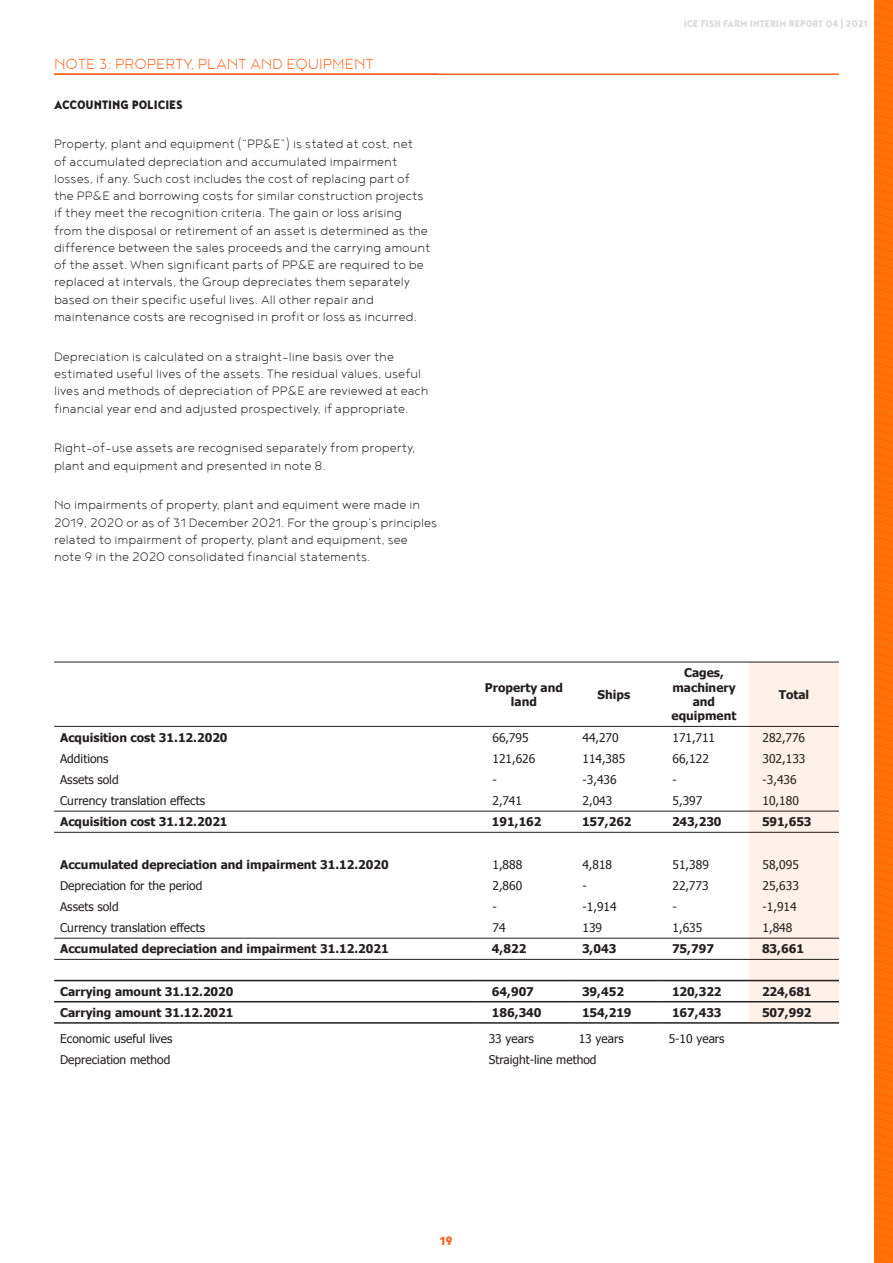
<style>
.page{position:relative;width:893px;height:1263px;background:#fff}
.page>*{position:absolute;margin:0;border:0;box-sizing:border-box;transform-origin:0 0}
.Heading_3{font:300 18px "Noyh W01";color:#ff661f}
.t1{font:300 15px/17.2px "Noyh W01";color:#231f20}
.Normal_BOLD{font:900 15px "Noyh Geometric Slim";color:#231f20}
.t2{font:900 15px "Noyh Geometric Slim";color:#ff661f}
.t3{font:700 12px/14.4px "Tahoma";color:#231f20;text-align:center}
.t4{font:12px "Tahoma";color:#231f20}
.t5{font:900 12px "Noyh Geometric Slim";color:#dcdcdc}
</style>
<div class="page">
<img style="left:875px;top:0;width:18px;height:1263px">
<div style="left:749px;top:663px;width:90px;height:359px;background:#fff0e9"></div>
<hr style="left:54px;top:662px;width:425px;height:1px;background:#231f20">
<hr style="left:479px;top:662px;width:90px;height:1px;background:#231f20">
<hr style="left:569px;top:662px;width:90px;height:1px;background:#231f20">
<hr style="left:659px;top:662px;width:90px;height:1px;background:#231f20">
<hr style="left:749px;top:662px;width:90px;height:1px;background:#231f20">
<hr style="left:54px;top:726px;width:425px;height:1px;background:#231f20">
<hr style="left:479px;top:726px;width:90px;height:1px;background:#231f20">
<hr style="left:569px;top:726px;width:90px;height:1px;background:#231f20">
<hr style="left:659px;top:726px;width:90px;height:1px;background:#231f20">
<hr style="left:749px;top:726px;width:90px;height:1px;background:#231f20">
<hr style="left:54px;top:811px;width:425px;height:1px;background:#231f20">
<hr style="left:479px;top:811px;width:90px;height:1px;background:#231f20">
<hr style="left:569px;top:811px;width:90px;height:1px;background:#231f20">
<hr style="left:659px;top:811px;width:90px;height:1px;background:#231f20">
<hr style="left:749px;top:811px;width:90px;height:1px;background:#231f20">
<hr style="left:54px;top:832px;width:425px;height:1px;background:#231f20">
<hr style="left:479px;top:832px;width:90px;height:1px;background:#231f20">
<hr style="left:569px;top:832px;width:90px;height:1px;background:#231f20">
<hr style="left:659px;top:832px;width:90px;height:1px;background:#231f20">
<hr style="left:749px;top:832px;width:90px;height:1px;background:#231f20">
<hr style="left:54px;top:938px;width:425px;height:1px;background:#231f20">
<hr style="left:479px;top:938px;width:90px;height:1px;background:#231f20">
<hr style="left:569px;top:938px;width:90px;height:1px;background:#231f20">
<hr style="left:659px;top:938px;width:90px;height:1px;background:#231f20">
<hr style="left:749px;top:938px;width:90px;height:1px;background:#231f20">
<hr style="left:54px;top:959px;width:425px;height:1px;background:#231f20">
<hr style="left:479px;top:959px;width:90px;height:1px;background:#231f20">
<hr style="left:569px;top:959px;width:90px;height:1px;background:#231f20">
<hr style="left:659px;top:959px;width:90px;height:1px;background:#231f20">
<hr style="left:749px;top:959px;width:90px;height:1px;background:#231f20">
<hr style="left:54px;top:980px;width:425px;height:1px;background:#231f20">
<hr style="left:479px;top:980px;width:90px;height:1px;background:#231f20">
<hr style="left:569px;top:980px;width:90px;height:1px;background:#231f20">
<hr style="left:659px;top:980px;width:90px;height:1px;background:#231f20">
<hr style="left:749px;top:980px;width:90px;height:1px;background:#231f20">
<hr style="left:54px;top:1001px;width:425px;height:1px;background:#231f20">
<hr style="left:479px;top:1001px;width:90px;height:1px;background:#231f20">
<hr style="left:569px;top:1001px;width:90px;height:1px;background:#231f20">
<hr style="left:659px;top:1001px;width:90px;height:1px;background:#231f20">
<hr style="left:749px;top:1001px;width:90px;height:1px;background:#231f20">
<hr style="left:54px;top:1022px;width:425px;height:2px;background:#231f20">
<hr style="left:479px;top:1022px;width:90px;height:2px;background:#231f20">
<hr style="left:569px;top:1022px;width:90px;height:2px;background:#231f20">
<hr style="left:659px;top:1022px;width:90px;height:2px;background:#231f20">
<hr style="left:749px;top:1022px;width:90px;height:2px;background:#231f20">
<hr style="left:54px;top:73px;width:785px;height:2px;background:#ff661f">
<p class="Heading_3" style="left:54px;top:54px;width:321px">NOTE 3: PROPERTY, PLANT AND EQUIPMENT</p>
<p class="Normal_BOLD" style="left:54px;top:95px;width:130px">ACCOUNTING POLICIES</p>
<p class="t1" style="left:54px;top:135px;width:378px">Property, plant and equipment (“PP&amp;E”) is stated at cost, net<br>of accumulated depreciation and accumulated impairment losses, if any. Such cost includes the cost of replacing part of the PP&amp;E and borrowing costs for similar construction projects if they meet the recognition criteria. The gain or loss arising from the disposal or retirement of an asset is determined as the difference between the sales proceeds and the carrying amount of the asset. When significant parts of PP&amp;E are required to be replaced at intervals, the Group depreciates them separately based on their specific useful lives. All other repair and maintenance costs are recognised in profit or loss as incurred.</p>
<p class="t1" style="left:54px;top:347px;width:376px">Depreciation is calculated on a straight-line basis over the estimated useful lives of the assets. The residual values, useful lives and methods of depreciation of PP&amp;E are reviewed at each financial year end and adjusted prospectively, if appropriate.</p>
<p class="t1" style="left:54px;top:439px;width:363px">Right-of-use assets are recognised separately from property, plant and equipment and presented in note 8.</p>
<p class="t1" style="left:54px;top:496px;width:385px">No impairments of property, plant and equiment were made in 2019, 2020 or as of 31 December 2021. For the group’s principles related to impairment of property, plant and equipment, see note 9 in the 2020 consolidated financial statements.</p>
<p class="t5" style="left:684px;top:16px;width:185px">ICE FISH FARM INTERIM REPORT Q4 | 2021</p>
<p class="t3" style="left:485px;top:679px;width:79px">Property and land</p>
<p class="t3" style="left:598px;top:686px;width:34px">Ships</p>
<p class="t3" style="left:672px;top:665px;width:66px">Cages, machinery and equipment</p>
<p class="t3" style="left:779px;top:686px;width:32px">Total</p>
<p class="t3" style="left:60px;top:729px;width:169px">Acquisition cost 31.12.2020</p>
<p class="t4" style="left:492px;top:729px;width:38px">66,795</p>
<p class="t4" style="left:582px;top:729px;width:38px">44,270</p>
<p class="t4" style="left:672px;top:729px;width:44px">171,711</p>
<p class="t4" style="left:762px;top:729px;width:44px">282,776</p>
<p class="t4" style="left:60px;top:750px;width:50px">Additions</p>
<p class="t4" style="left:492px;top:750px;width:44px">121,626</p>
<p class="t4" style="left:582px;top:750px;width:44px">114,385</p>
<p class="t4" style="left:672px;top:750px;width:38px">66,122</p>
<p class="t4" style="left:762px;top:750px;width:44px">302,133</p>
<p class="t4" style="left:60px;top:771px;width:60px">Assets sold</p>
<p class="t4" style="left:492px;top:771px;width:6px">-</p>
<p class="t4" style="left:582px;top:771px;width:36px">-3,436</p>
<p class="t4" style="left:672px;top:771px;width:6px">-</p>
<p class="t4" style="left:762px;top:771px;width:36px">-3,436</p>
<p class="t4" style="left:60px;top:793px;width:146px">Currency translation effects</p>
<p class="t4" style="left:492px;top:793px;width:31px">2,741</p>
<p class="t4" style="left:582px;top:793px;width:31px">2,043</p>
<p class="t4" style="left:672px;top:793px;width:31px">5,397</p>
<p class="t4" style="left:762px;top:793px;width:38px">10,180</p>
<p class="t3" style="left:60px;top:814px;width:169px">Acquisition cost 31.12.2021</p>
<p class="t3" style="left:492px;top:814px;width:51px">191,162</p>
<p class="t3" style="left:582px;top:814px;width:51px">157,262</p>
<p class="t3" style="left:672px;top:814px;width:51px">243,230</p>
<p class="t3" style="left:762px;top:814px;width:51px">591,653</p>
<p class="t3" style="left:60px;top:856px;width:330px">Accumulated depreciation and impairment 31.12.2020</p>
<p class="t4" style="left:492px;top:856px;width:31px">1,888</p>
<p class="t4" style="left:582px;top:856px;width:31px">4,818</p>
<p class="t4" style="left:672px;top:856px;width:38px">51,389</p>
<p class="t4" style="left:762px;top:856px;width:38px">58,095</p>
<p class="t4" style="left:60px;top:877px;width:144px">Depreciation for the period</p>
<p class="t4" style="left:492px;top:877px;width:31px">2,860</p>
<p class="t4" style="left:582px;top:877px;width:6px">-</p>
<p class="t4" style="left:672px;top:877px;width:38px">22,773</p>
<p class="t4" style="left:762px;top:877px;width:38px">25,633</p>
<p class="t4" style="left:60px;top:898px;width:60px">Assets sold</p>
<p class="t4" style="left:492px;top:898px;width:6px">-</p>
<p class="t4" style="left:582px;top:898px;width:36px">-1,914</p>
<p class="t4" style="left:672px;top:898px;width:6px">-</p>
<p class="t4" style="left:762px;top:898px;width:36px">-1,914</p>
<p class="t4" style="left:60px;top:920px;width:146px">Currency translation effects</p>
<p class="t4" style="left:492px;top:920px;width:15px">74</p>
<p class="t4" style="left:582px;top:920px;width:21px">139</p>
<p class="t4" style="left:672px;top:920px;width:31px">1,635</p>
<p class="t4" style="left:762px;top:920px;width:31px">1,848</p>
<p class="t3" style="left:60px;top:941px;width:330px">Accumulated depreciation and impairment 31.12.2021</p>
<p class="t3" style="left:492px;top:941px;width:36px">4,822</p>
<p class="t3" style="left:582px;top:941px;width:36px">3,043</p>
<p class="t3" style="left:672px;top:941px;width:43px">75,797</p>
<p class="t3" style="left:762px;top:941px;width:43px">83,661</p>
<p class="t3" style="left:60px;top:983px;width:175px">Carrying amount 31.12.2020</p>
<p class="t3" style="left:492px;top:983px;width:43px">64,907</p>
<p class="t3" style="left:582px;top:983px;width:43px">39,452</p>
<p class="t3" style="left:672px;top:983px;width:51px">120,322</p>
<p class="t3" style="left:762px;top:983px;width:51px">224,681</p>
<p class="t3" style="left:60px;top:1004px;width:175px">Carrying amount 31.12.2021</p>
<p class="t3" style="left:492px;top:1004px;width:51px">186,340</p>
<p class="t3" style="left:582px;top:1004px;width:51px">154,219</p>
<p class="t3" style="left:672px;top:1004px;width:51px">167,433</p>
<p class="t3" style="left:762px;top:1004px;width:51px">507,992</p>
<p class="t4" style="left:60px;top:1030px;width:114px">Economic useful lives</p>
<p class="t4" style="left:489px;top:1030px;width:47px">33 years</p>
<p class="t4" style="left:579px;top:1030px;width:47px">13 years</p>
<p class="t4" style="left:669px;top:1030px;width:57px">5-10 years</p>
<p class="t4" style="left:60px;top:1051px;width:112px">Depreciation method</p>
<p class="t4" style="left:489px;top:1051px;width:109px">Straight-line method</p>
<p class="t2" style="left:440px;top:1231px;width:14px">19</p>
</div>
